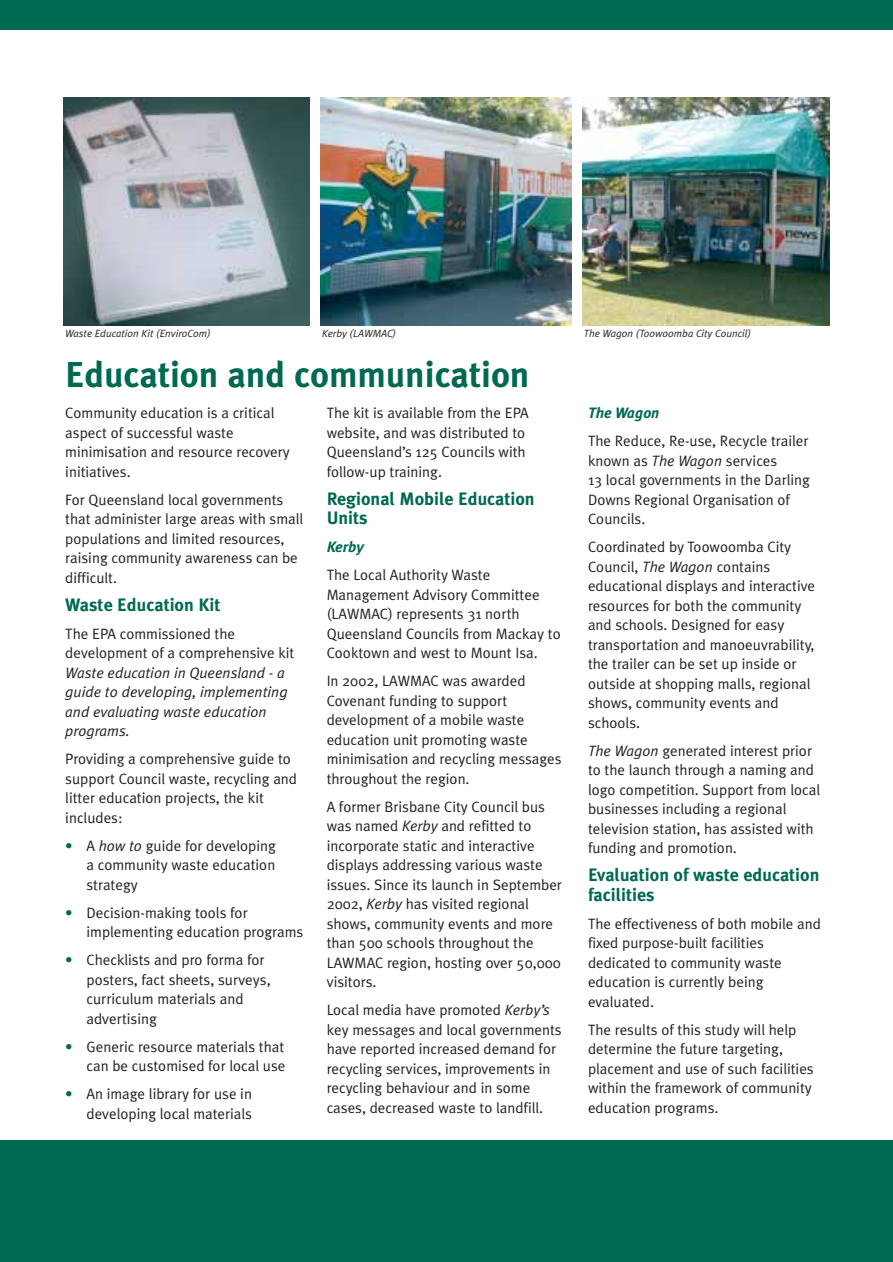
<style>
.page{position:relative;width:893px;height:1262px;background:#fff}
.page>*{position:absolute;margin:0;border:0;box-sizing:border-box;transform-origin:0 0}
.t1{font:700 36px "Meta Plus";color:#006951}
.t2{font:700 18px/19.5px "Meta Plus";color:#006951}
.t3{font:15px/19.5px "Meta Plus Normal";color:#231f1f}
.t4{font:italic 15px/19.5px "Meta Plus Normal";color:#231f1f}
.t5{font:italic 700 15px "Meta Plus";color:#006951}
.t6{font:italic 10.5px "Meta Plus Normal";color:#231f1f}
.s1{color:#006951}
.s2{font-style:italic}
</style>
<div class="page">
<img style="left:64px;top:98px;width:246px;height:227px">
<img style="left:321px;top:98px;width:250px;height:227px">
<img style="left:582px;top:98px;width:247px;height:227px">
<div style="left:0;top:1140px;width:892px;height:121px;background:#006951"></div>
<div style="left:0;top:0;width:892px;height:30px;background:#006951"></div>
<p class="t6" style="left:65px;top:329px;width:147px">Waste Education Kit (EnviroCom)</p>
<p class="t6" style="left:322px;top:329px;width:76px">Kerby (LAWMAC)</p>
<p class="t6" style="left:583px;top:329px;width:169px">The Wagon (Toowoomba City Council)</p>
<h1 class="t1" style="left:65px;top:361px;width:465px">Education and communication</h1>
<p class="t3" style="left:65px;top:405px;width:226px">Community education is a critical aspect of successful waste minimisation and resource recovery initiatives.</p>
<p class="t3" style="left:65px;top:491px;width:239px">For Queensland local governments that administer large areas with small populations and limited resources, raising community awareness can be difficult.</p>
<p class="t2" style="left:65px;top:597px;width:156px">Waste Education Kit</p>
<p class="t3" style="left:65px;top:625px;width:230px">The EPA commissioned the development of a comprehensive kit</p>
<p class="t4" style="left:65px;top:664px;width:224px">Waste education in Queensland - a guide to developing, implementing and evaluating waste education programs.</p>
<p class="t3" style="left:65px;top:751px;width:233px">Providing a comprehensive guide to support Council waste, recycling and litter education projects, the kit includes:</p>
<p class="t3" style="left:86px;top:837px;width:191px;text-align:justify;text-indent:-21px"><span class="s1">•</span> A <span class="s2">how to</span> guide for developing a community waste education strategy</p>
<p class="t3" style="left:86px;top:904px;width:218px;text-indent:-21px"><span class="s1">•</span> Decision-making tools for implementing education programs</p>
<p class="t3" style="left:86px;top:952px;width:186px;text-indent:-21px"><span class="s1">•</span> Checklists and pro forma for posters, fact sheets, surveys, curriculum materials and advertising</p>
<p class="t3" style="left:65px;top:1038px;width:222px;text-align:right"><span class="s1">•</span> Generic resource materials that can be customised for local use</p>
<p class="t3" style="left:65px;top:1086px;width:188px;text-align:right"><span class="s1">•</span> An image library for use in developing local materials</p>
<p class="t3" style="left:326px;top:405px;width:203px">The kit is available from the EPA website, and was distributed to<br>Queensland’s 125 Councils with follow-up training.</p>
<p class="t2" style="left:326px;top:491px;width:209px">Regional Mobile Education<br>Units</p>
<p class="t5" style="left:326px;top:542px;width:39px">Kerby</p>
<p class="t3" style="left:326px;top:567px;width:235px">The Local Authority Waste<br>Management Advisory Committee (LAWMAC) represents 31 north<br>Queensland Councils from Mackay to<br>Cooktown and west to Mount Isa.</p>
<p class="t3" style="left:326px;top:673px;width:236px">In 2002, LAWMAC was awarded<br>Covenant funding to support development of a mobile waste education unit promoting waste minimisation and recycling messages throughout the region.</p>
<p class="t3" style="left:326px;top:798px;width:237px">A former Brisbane City Council bus was named <span class="s2">Kerby</span> and refitted to incorporate static and interactive displays addressing various waste issues. Since its launch in September<br>2002, <span class="s2">Kerby</span> has visited regional shows, community events and more than 500 schools throughout the<br>LAWMAC region, hosting over 50,000 visitors.</p>
<p class="t3" style="left:326px;top:1002px;width:236px">Local media have promoted <span class="s2">Kerby’s </span>key messages and local governments have reported increased demand for recycling services, improvements in recycling behaviour and in some cases, decreased waste to landfill.</p>
<p class="t5" style="left:588px;top:408px;width:73px">The Wagon</p>
<p class="t3" style="left:588px;top:433px;width:223px">The Reduce, Re-use, Recycle trailer known as <span class="s2">The Wagon</span> services<br>13 local governments in the Darling<br>Downs Regional Organisation of<br>Councils.</p>
<p class="t3" style="left:588px;top:539px;width:229px">Coordinated by Toowoomba City<br>Council, <span class="s2">The Wagon</span> contains educational displays and interactive resources for both the community and schools. Designed for easy transportation and manoeuvrability, the trailer can be set up inside or outside at shopping malls, regional shows, community events and schools.</p>
<p class="t3" style="left:588px;top:742px;width:233px"><span class="s2">The Wagon</span> generated interest prior to the launch through a naming and logo competition. Support from local businesses including a regional television station, has assisted with funding and promotion.</p>
<p class="t2" style="left:588px;top:867px;width:233px">Evaluation of waste education facilities</p>
<p class="t3" style="left:588px;top:915px;width:234px">The effectiveness of both mobile and fixed purpose-built facilities dedicated to community waste education is currently being evaluated.</p>
<p class="t3" style="left:588px;top:1021px;width:227px">The results of this study will help determine the future targeting, placement and use of such facilities within the framework of community education programs.</p>
</div>
